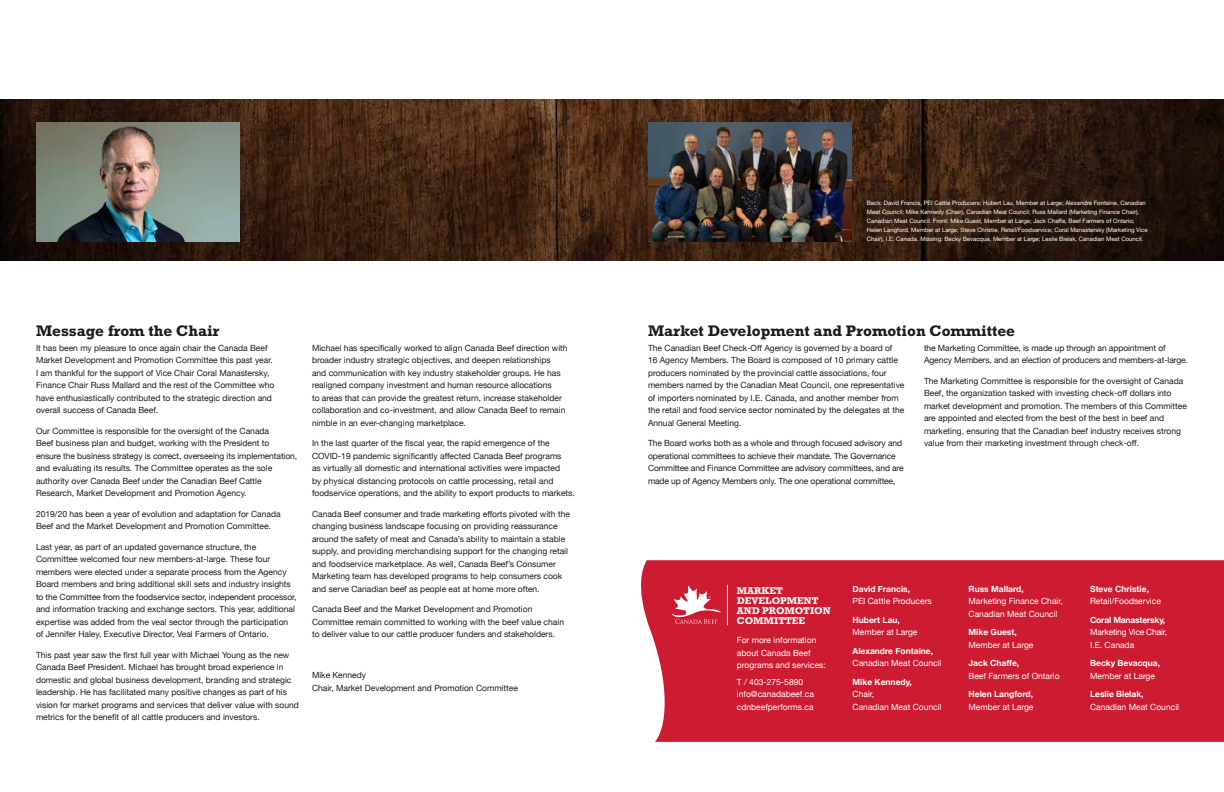
<style>
.page{position:relative;width:1224px;height:792px;background:#fff}
.page>*{position:absolute;margin:0;border:0;box-sizing:border-box;transform-origin:0 0}
.t1{font:700 15.5px "Rockwell";color:#1c1b1b}
.t2{font:700 10px/10px "Rockwell";color:#fff}
.t3{font:8.5px/12.5px "Helvetica Neue";color:#1c1b1b}
.t4{font:8.5px/12.5px "Helvetica Neue";color:#fff}
.t5{font:700 8.5px "Helvetica Neue";color:#fff}
.t6{font:8.5px/12.5px "Helvetica Neue";letter-spacing:-.02em;color:#fff}
.t7{font:700 8.5px "Helvetica Neue";letter-spacing:-.02em;color:#fff}
.t8{font:6px/9px "Helvetica Neue";color:#fff}
</style>
<div class="page">
<img style="left:0;top:99px;width:1224px;height:162px">
<img style="left:648px;top:122px;width:203px;height:119px">
<img style="left:36px;top:122px;width:203px;height:119px">
<div style="left:641px;top:560px;width:583px;height:182px;background:#cd1b32"></div>
<hr style="left:727px;top:585px;width:1px;height:40px;background:#fff">
<svg style="left:672px;top:585px;width:49px;height:39px"></svg>
<h1 class="t1" style="left:36px;top:322px;width:185px">Message from the Chair</h1>
<p class="t3" style="left:36px;top:341px;width:240px">It has been my pleasure to once again chair the Canada Beef Market Development and Promotion Committee this past year.<br>I am thankful for the support of Vice Chair Coral Manastersky, Finance Chair Russ Mallard and the rest of the Committee who have enthusiastically contributed to the strategic direction and overall success of Canada Beef.</p>
<p class="t3" style="left:36px;top:424px;width:263px">Our Committee is responsible for the oversight of the Canada<br>Beef business plan and budget, working with the President to<br>ensure the business strategy is correct, overseeing its implementation, and evaluating its results. The Committee operates as the sole authority over Canada Beef under the Canadian Beef Cattle Research, Market Development and Promotion Agency.</p>
<p class="t3" style="left:36px;top:507px;width:246px">2019/20 has been a year of evolution and adaptation for Canada<br>Beef and the Market Development and Promotion Committee.</p>
<p class="t3" style="left:36px;top:540px;width:262px">Last year, as part of an updated governance structure, the Committee welcomed four new members-at-large. These four members were elected under a separate process from the Agency Board members and bring additional skill sets and industry insights to the Committee from the foodservice sector, independent processor, and information tracking and exchange sectors. This year, additional expertise was added from the veal sector through the participation of Jennifer Haley, Executive Director, Veal Farmers of Ontario.</p>
<p class="t3" style="left:36px;top:648px;width:264px">This past year saw the first full year with Michael Young as the new Canada Beef President. Michael has brought broad experience in domestic and global business development, branding and strategic leadership. He has facilitated many positive changes as part of his vision for market programs and services that deliver value with sound metrics for the benefit of all cattle producers and investors.</p>
<p class="t3" style="left:312px;top:341px;width:257px">Michael has specifically worked to align Canada Beef direction with broader industry strategic objectives, and deepen relationships<br>and communication with key industry stakeholder groups. He has realigned company investment and human resource allocations<br>to areas that can provide the greatest return, increase stakeholder collaboration and co-investment, and allow Canada Beef to remain nimble in an ever-changing marketplace.</p>
<p class="t3" style="left:312px;top:437px;width:264px">In the last quarter of the fiscal year, the rapid emergence of the COVID-19 pandemic significantly affected Canada Beef programs<br>as virtually all domestic and international activities were impacted<br>by physical distancing protocols on cattle processing, retail and foodservice operations, and the ability to export products to markets.</p>
<p class="t3" style="left:312px;top:507px;width:260px">Canada Beef consumer and trade marketing efforts pivoted with the changing business landscape focusing on providing reassurance around the safety of meat and Canada’s ability to maintain a stable supply, and providing merchandising support for the changing retail and foodservice marketplace. As well, Canada Beef’s Consumer Marketing team has developed programs to help consumers cook and serve Canadian beef as people eat at home more often.</p>
<p class="t3" style="left:312px;top:603px;width:254px">Canada Beef and the Market Development and Promotion<br>Committee remain committed to working with the beef value chain to deliver value to our cattle producer funders and stakeholders.</p>
<p class="t3" style="left:312px;top:669px;width:207px">Mike Kennedy<br>Chair, Market Development and Promotion Committee</p>
<p class="t8" style="left:867px;top:199px;width:282px">Back: David Francis, PEI Cattle Producers; Hubert Lau, Member at Large; Alexandre Fontaine, Canadian Meat Council; Mike Kennedy (Chair), Canadian Meat Council; Russ Mallard (Marketing Finance Chair), Canadian Meat Council. Front: Mike Guest, Member at Large; Jack Chaffe, Beef Farmers of Ontario; Helen Langford, Member at Large; Steve Christie, Retail/Foodservice; Coral Manastersky (Marketing Vice Chair), I.E. Canada. Missing: Becky Bevacqua, Member at Large; Leslie Bielak, Canadian Meat Council.</p>
<h1 class="t1" style="left:648px;top:322px;width:369px">Market Development and Promotion Committee</h1>
<p class="t3" style="left:648px;top:341px;width:258px">The Canadian Beef Check-Off Agency is governed by a board of<br>16 Agency Members. The Board is composed of 10 primary cattle producers nominated by the provincial cattle associations, four members named by the Canadian Meat Council, one representative of importers nominated by I.E. Canada, and another member from the retail and food service sector nominated by the delegates at the Annual General Meeting.</p>
<p class="t3" style="left:648px;top:437px;width:257px">The Board works both as a whole and through focused advisory and operational committees to achieve their mandate. The Governance Committee and Finance Committee are advisory committees, and are made up of Agency Members only. The one operational committee,</p>
<p class="t3" style="left:924px;top:342px;width:265px">the Marketing Committee, is made up through an appointment of<br>Agency Members, and an election of producers and members-at-large.</p>
<p class="t3" style="left:924px;top:375px;width:264px">The Marketing Committee is responsible for the oversight of Canada Beef, the organization tasked with investing check-off dollars into market development and promotion. The members of this Committee are appointed and elected from the best of the best in beef and marketing, ensuring that the Canadian beef industry receives strong value from their marketing investment through check-off.</p>
<p class="t2" style="left:737px;top:585px;width:95px">MARKET<br>DEVELOPMENT<br>AND PROMOTION<br>COMMITTEE</p>
<p class="t4" style="left:737px;top:634px;width:90px">For more information about Canada Beef programs and services:</p>
<p class="t4" style="left:737px;top:675px;width:79px">T / 403-275-5890 info@canadabeef.ca cdnbeefperforms.ca</p>
<p class="t5" style="left:853px;top:583px;width:59px">David Francis,</p>
<p class="t4" style="left:853px;top:595px;width:81px">PEI Cattle Producers</p>
<p class="t5" style="left:853px;top:614px;width:49px">Hubert Lau,</p>
<p class="t4" style="left:853px;top:626px;width:66px">Member at Large</p>
<p class="t5" style="left:853px;top:645px;width:82px">Alexandre Fontaine,</p>
<p class="t4" style="left:853px;top:657px;width:90px">Canadian Meat Council</p>
<p class="t5" style="left:853px;top:676px;width:61px">Mike Kennedy,</p>
<p class="t4" style="left:853px;top:688px;width:90px">Chair,<br>Canadian Meat Council</p>
<p class="t5" style="left:969px;top:583px;width:57px">Russ Mallard,</p>
<p class="t4" style="left:969px;top:595px;width:96px">Marketing Finance Chair,<br>Canadian Meat Council</p>
<p class="t5" style="left:969px;top:627px;width:50px">Mike Guest,</p>
<p class="t4" style="left:969px;top:638px;width:66px">Member at Large</p>
<p class="t5" style="left:969px;top:658px;width:52px">Jack Chaffe,</p>
<p class="t4" style="left:969px;top:669px;width:93px">Beef Farmers of Ontario</p>
<p class="t5" style="left:969px;top:689px;width:66px">Helen Langford,</p>
<p class="t4" style="left:969px;top:700px;width:66px">Member at Large</p>
<p class="t5" style="left:1090px;top:583px;width:60px">Steve Christie,</p>
<p class="t4" style="left:1090px;top:595px;width:72px">Retail/Foodservice</p>
<p class="t7" style="left:1090px;top:614px;width:77px">Coral Manastersky,</p>
<p class="t6" style="left:1090px;top:626px;width:79px">Marketing Vice Chair,<br>I.E. Canada</p>
<p class="t5" style="left:1090px;top:658px;width:71px">Becky Bevacqua,</p>
<p class="t4" style="left:1090px;top:669px;width:66px">Member at Large</p>
<p class="t5" style="left:1090px;top:689px;width:55px">Leslie Bielak,</p>
<p class="t4" style="left:1090px;top:700px;width:90px">Canadian Meat Council</p>
</div>
